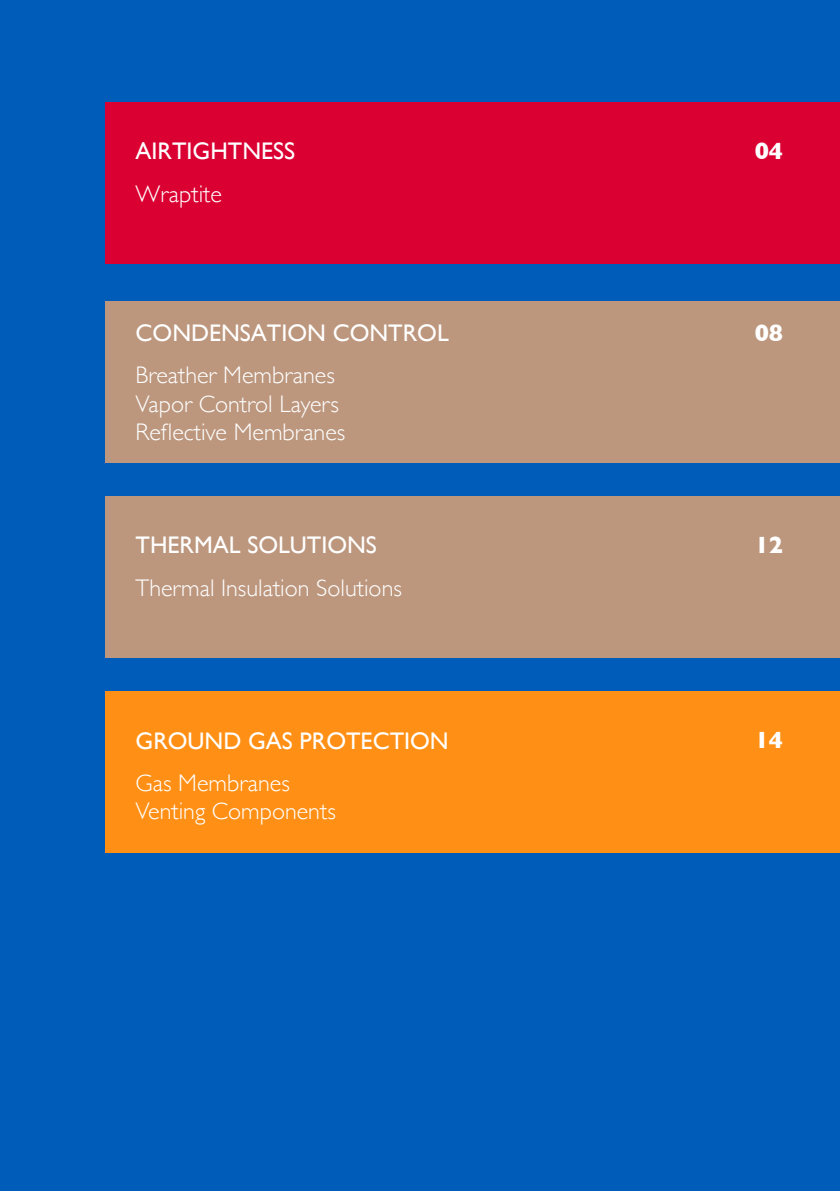
<style>
.page{position:relative;width:840px;height:1191px;background:#fff}
.page>*{position:absolute;margin:0;border:0;box-sizing:border-box;transform-origin:0 0}
.t1{font:300 24px/28.8px "Gill Sans";color:#fff}
.t2{font:24px "Gill Sans";color:#fff}
.t3{font:700 24px "Gill Sans";color:#fff}
</style>
<div class="page">
<div style="left:0;top:0;width:839px;height:1191px;background:#005cb9"></div>
<div style="left:105px;top:302px;width:734px;height:161px;background:#bc977e"></div>
<div style="left:105px;top:496px;width:734px;height:161px;background:#bc977e"></div>
<div style="left:105px;top:691px;width:734px;height:161px;background:#ff9015"></div>
<div style="left:105px;top:102px;width:734px;height:161px;background:#db0032"></div>
<p class="t2" style="left:135px;top:137px;width:161px">AIRTIGHTNESS</p>
<p class="t3" style="left:754px;top:132px;width:30px">04</p>
<p class="t1" style="left:135px;top:178px;width:88px">Wraptite</p>
<p class="t2" style="left:135px;top:318px;width:314px">CONDENSATION CONTROL</p>
<p class="t3" style="left:754px;top:313px;width:30px">08</p>
<p class="t1" style="left:135px;top:359px;width:211px">Breather Membranes<br>Vapor Control Layers<br>Reflective Membranes</p>
<p class="t2" style="left:135px;top:531px;width:243px">THERMAL SOLUTIONS</p>
<p class="t3" style="left:754px;top:526px;width:30px">12</p>
<p class="t1" style="left:135px;top:572px;width:268px">Thermal Insulation Solutions</p>
<p class="t2" style="left:135px;top:726px;width:314px">GROUND GAS PROTECTION</p>
<p class="t3" style="left:754px;top:721px;width:30px">14</p>
<p class="t1" style="left:135px;top:767px;width:202px">Gas Membranes<br>Venting Components</p>
</div>
